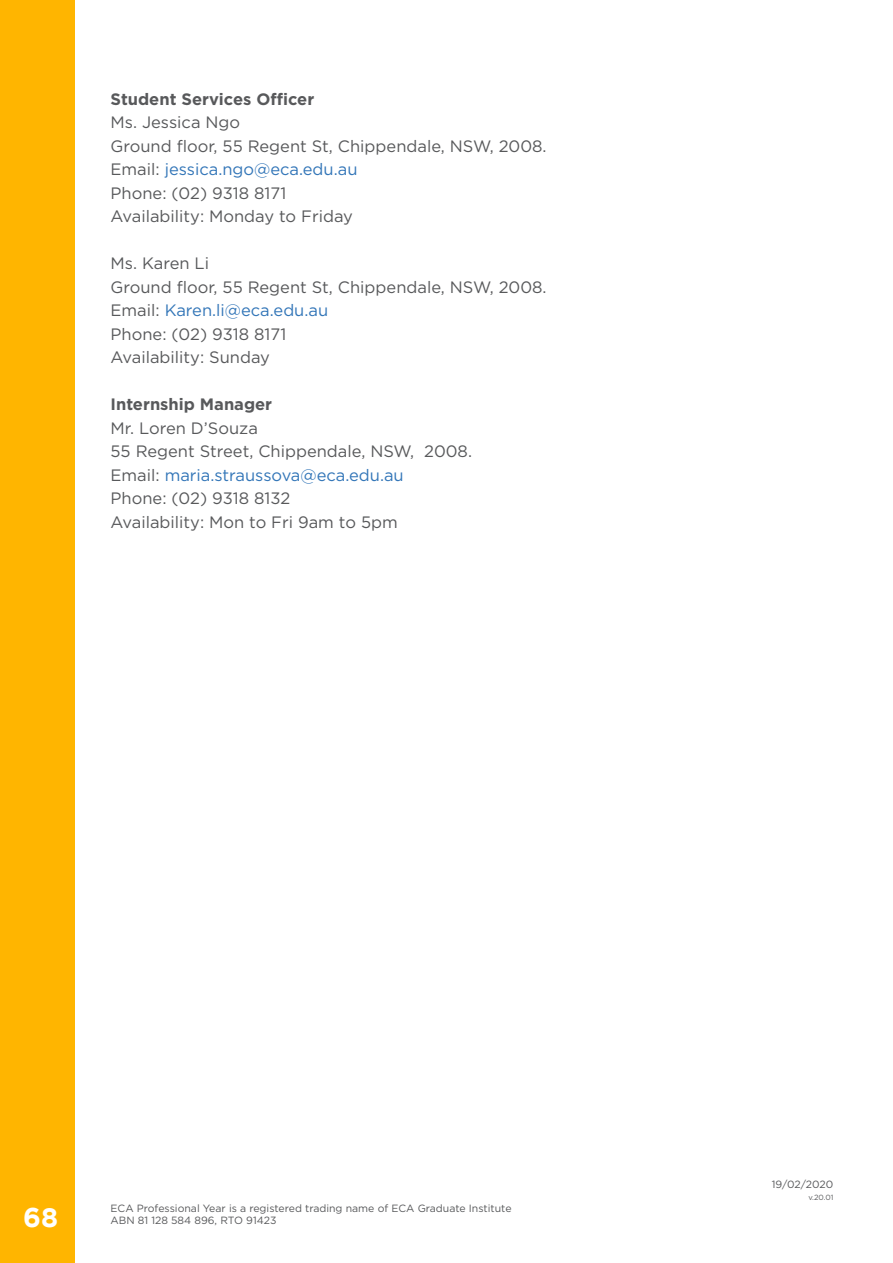
<style>
.page{position:relative;width:893px;height:1263px;background:#fff}
.page>*{position:absolute;margin:0;border:0;box-sizing:border-box;transform-origin:0 0}
.t1{font:700 27px "Gotham";color:#fff}
.t2{font:16.5px/23.5px "Gotham";color:#58595b}
.t3{font:700 16.5px "Gotham";color:#58595b}
.t4{font:10.5px/12px "Gotham";color:#58595b}
.t5{font:7.5px "Gotham";color:#58595b}
.s1{color:#3376b8}
</style>
<div class="page">
<div style="left:0;top:0;width:74px;height:1263px;background:#ffb500"></div>
<p class="t3" style="left:111px;top:89px;width:205px">Student Services Officer</p>
<p class="t2" style="left:111px;top:110px;width:438px">Ms. Jessica Ngo<br>Ground floor, 55 Regent St, Chippendale, NSW, 2008.<br>Email: <span class="s1">jessica.ngo@eca.edu.au<br></span>Phone: (02) 9318 8171<br>Availability: Monday to Friday</p>
<p class="t2" style="left:111px;top:251px;width:438px">Ms. Karen Li<br>Ground floor, 55 Regent St, Chippendale, NSW, 2008.<br>Email: <span class="s1">Karen.li@eca.edu.au<br></span>Phone: (02) 9318 8171<br>Availability: Sunday</p>
<p class="t3" style="left:111px;top:395px;width:163px">Internship Manager</p>
<p class="t2" style="left:111px;top:416px;width:363px">Mr. Loren D’Souza<br>55 Regent Street, Chippendale, NSW, 2008.<br>Email: <span class="s1">maria.straussova@eca.edu.au<br></span>Phone: (02) 9318 8132<br>Availability: Mon to Fri 9am to 5pm</p>
<h1 class="t1" style="left:23px;top:1202px;width:36px">68</h1>
<p class="t4" style="left:111px;top:1202px;width:402px">ECA Professional Year is a registered trading name of ECA Graduate Institute<br>ABN 81 128 584 896, RTO 91423</p>
<p class="t4" style="left:772px;top:1178px;width:63px">19/02/2020</p>
<p class="t5" style="left:808px;top:1192px;width:27px">v.20.01</p>
</div>
